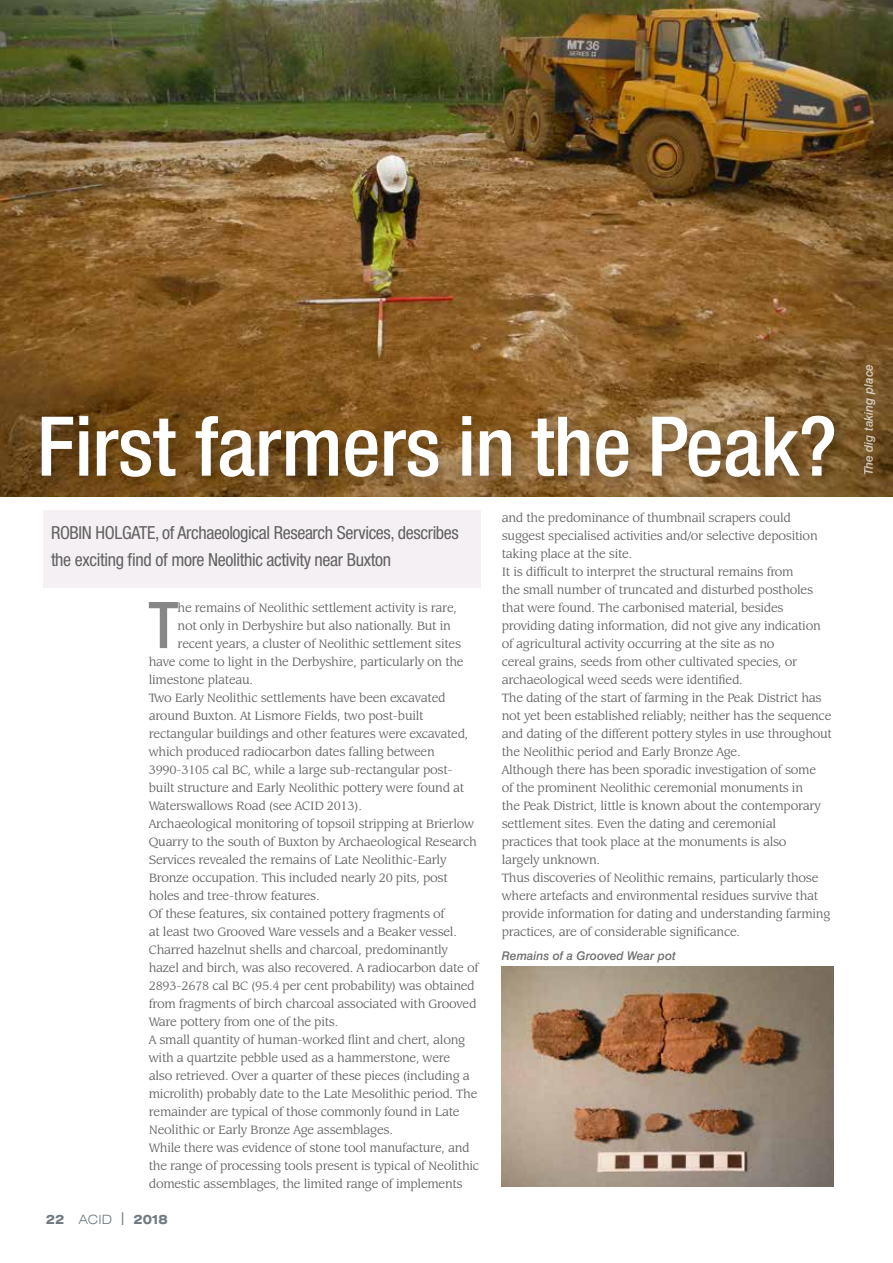
<style>
.page{position:relative;width:893px;height:1263px;background:#fff}
.page>*{position:absolute;margin:0;border:0;box-sizing:border-box;transform-origin:0 0}
.t1{font:500 condensed 82.5px "Helvetica Neue";letter-spacing:-.005em;color:#fff}
.t2{font:500 condensed 64.5px "Helvetica Neue";color:#868786}
.t3{font:condensed 18px/27px "Helvetica Neue";letter-spacing:-.02em;color:#626261}
.t4{font:13.35px/18px "Leawood IT Cby BT";letter-spacing:-.02em;color:#626261}
.t5{font:700 expanded 12.75px "Swiss 721 BT";letter-spacing:-.05em;color:#6e7981}
.t6{font:italic 500 12px "Swiss 721 BT";color:#6e6e6e}
.t7{font:italic 500 12px "Swiss 721 BT";letter-spacing:-.005em;color:#fff}
.s1{font-weight:300}
.s2{font-family:"Lubalin Graph IT Cby BT";font-weight:500;font-stretch:normal}
</style>
<div class="page">
<img style="left:0;top:0;width:893px;height:496px">
<img style="left:502px;top:967px;width:331px;height:219px">
<div style="left:36px;top:411px;width:813px;height:81px;background:#000;opacity:.19"></div>
<div style="left:30px;top:404px;width:816px;height:84px;background:#000;opacity:.09"></div>
<div style="left:43px;top:510px;width:437px;height:78px;background:#f5f0f4"></div>
<h1 class="t1" style="left:37px;top:397px;width:802px">First farmers in the Peak?</h1>
<h3 class="t3" style="left:51px;top:519px;width:409px">ROBIN HOLGATE, of Archaeological Research Services, describes the exciting find of more Neolithic activity near Buxton</h3>
<h2 class="t2" style="left:148px;top:587px;width:31px">T</h2>
<p class="t4" style="left:178px;top:599px;width:281px">he remains of Neolithic settlement activity is rare,</p>
<p class="t4" style="left:178px;top:617px;width:275px">not only in Derbyshire but also nationally. But in</p>
<p class="t4" style="left:178px;top:635px;width:285px">recent years, a cluster of Neolithic settlement sites</p>
<p class="t4" style="left:149px;top:653px;width:316px">have come to light in the Derbyshire, particularly on the</p>
<p class="t4" style="left:149px;top:671px;width:106px">limestone plateau.</p>
<p class="t4" style="left:149px;top:689px;width:298px">Two Early Neolithic settlements have been excavated</p>
<p class="t4" style="left:149px;top:707px;width:276px">around Buxton. At Lismore Fields, two post-built</p>
<p class="t4" style="left:149px;top:725px;width:321px">rectangular buildings and other features were excavated,</p>
<p class="t4" style="left:149px;top:743px;width:287px">which produced radiocarbon dates falling between</p>
<p class="t4" style="left:149px;top:761px;width:305px">3990-3105 cal BC, while a large sub-rectangular post-</p>
<p class="t4" style="left:149px;top:779px;width:317px">built structure and Early Neolithic pottery were found at</p>
<p class="t4" style="left:149px;top:797px;width:215px">Waterswallows Road (see ACID 2013).</p>
<p class="t4" style="left:149px;top:815px;width:327px">Archaeological monitoring of topsoil stripping at Brierlow</p>
<p class="t4" style="left:149px;top:833px;width:329px">Quarry to the south of Buxton by Archaeological Research</p>
<p class="t4" style="left:149px;top:851px;width:299px">Services revealed the remains of Late Neolithic-Early</p>
<p class="t4" style="left:149px;top:869px;width:300px">Bronze occupation. This included nearly 20 pits, post</p>
<p class="t4" style="left:149px;top:887px;width:172px">holes and tree-throw features.</p>
<p class="t4" style="left:149px;top:905px;width:297px">Of these features, six contained pottery fragments of</p>
<p class="t4" style="left:149px;top:923px;width:310px">at least two Grooved Ware vessels and a Beaker vessel.</p>
<p class="t4" style="left:149px;top:941px;width:301px">Charred hazelnut shells and charcoal, predominantly</p>
<p class="t4" style="left:149px;top:959px;width:331px">hazel and birch, was also recovered. A radiocarbon date of</p>
<p class="t4" style="left:149px;top:977px;width:327px">2893-2678 cal BC (95.4 per cent probability) was obtained</p>
<p class="t4" style="left:149px;top:995px;width:329px">from fragments of birch charcoal associated with Grooved</p>
<p class="t4" style="left:149px;top:1013px;width:191px">Ware pottery from one of the pits.</p>
<p class="t4" style="left:149px;top:1031px;width:318px">A small quantity of human-worked flint and chert, along</p>
<p class="t4" style="left:149px;top:1049px;width:303px">with a quartzite pebble used as a hammerstone, were</p>
<p class="t4" style="left:149px;top:1067px;width:322px">also retrieved. Over a quarter of these pieces (including a</p>
<p class="t4" style="left:149px;top:1085px;width:330px">microlith) probably date to the Late Mesolithic period. The</p>
<p class="t4" style="left:149px;top:1103px;width:312px">remainder are typical of those commonly found in Late</p>
<p class="t4" style="left:149px;top:1121px;width:246px">Neolithic or Early Bronze Age assemblages.</p>
<p class="t4" style="left:149px;top:1139px;width:322px">While there was evidence of stone tool manufacture, and</p>
<p class="t4" style="left:149px;top:1157px;width:332px">the range of processing tools present is typical of Neolithic</p>
<p class="t4" style="left:149px;top:1175px;width:315px">domestic assemblages, the limited range of implements</p>
<p class="t5" style="left:46px;top:1211px;width:124px">22 <span class="s1">ACID</span> <span class="s2">|</span> 2018</p>
<p class="t4" style="left:502px;top:509px;width:332px">and the predominance of thumbnail scrapers could suggest specialised activities and/or selective deposition taking place at the site.<br>It is difficult to interpret the structural remains from<br>the small number of truncated and disturbed postholes that were found. The carbonised material, besides providing dating information, did not give any indication of agricultural activity occurring at the site as no<br>cereal grains, seeds from other cultivated species, or archaeological weed seeds were identified.<br>The dating of the start of farming in the Peak District has not yet been established reliably; neither has the sequence and dating of the different pottery styles in use throughout the Neolithic period and Early Bronze Age.<br>Although there has been sporadic investigation of some<br>of the prominent Neolithic ceremonial monuments in<br>the Peak District, little is known about the contemporary settlement sites. Even the dating and ceremonial<br>practices that took place at the monuments is also<br>largely unknown.<br>Thus discoveries of Neolithic remains, particularly those where artefacts and environmental residues survive that provide information for dating and understanding farming practices, are of considerable significance.</p>
<p class="t6" style="left:502px;top:948px;width:176px">Remains of a Grooved Wear pot</p>
<p class="t7" style="left:861px;top:475px;width:113px;rotate:-90deg">The dig taking place</p>
</div>
